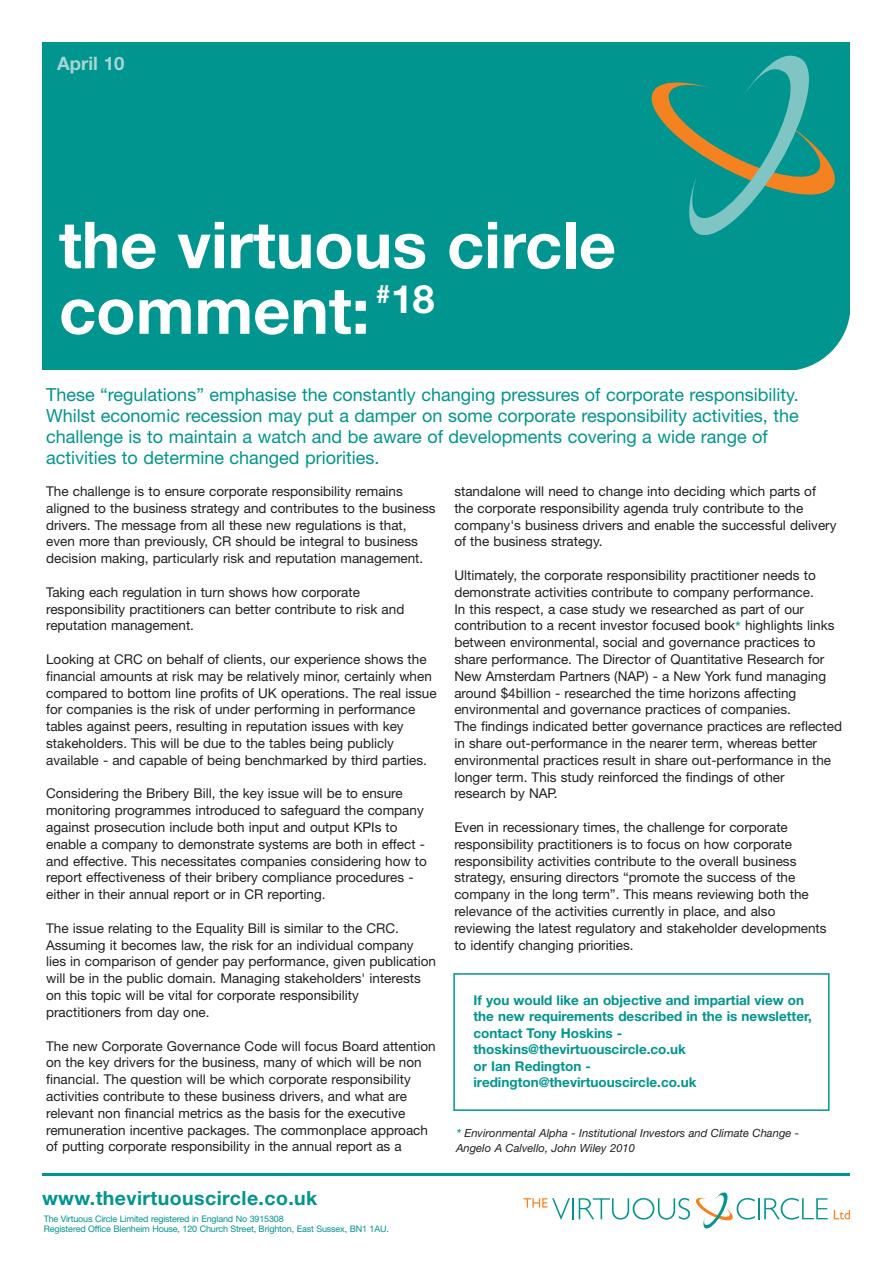
<style>
.page{position:relative;width:893px;height:1263px;background:#fff}
.page>*{position:absolute;margin:0;border:0;box-sizing:border-box;transform-origin:0 0}
.t1{font:700 64.8px/65.6px "Helvetica Neue";color:#fff}
.t2{font:700 39.15px "Helvetica Neue";color:#fff}
.t3{font:700 19.5px "Helvetica Neue";letter-spacing:.02em;color:#00958e}
.t4{font:700 18.6px "Helvetica Neue";color:#a7d5d5}
.t5{font:18px/21px "Helvetica Neue";color:#00958e}
.t6{font:13.5px/16.8px "Helvetica Neue";color:#231f20}
.t7{font:700 13.5px/16.5px "Helvetica Neue";color:#00958e}
.t8{font:italic 11.25px/15px "Helvetica Neue";color:#231f20}
.t9{font:9px/10.5px "Helvetica Neue";letter-spacing:-.015em;color:#00958e}
.s1{font-size:16.5px;color:#00958e}
.s2{font-size:14.25px;color:#00958e}
</style>
<div class="page">
<div style="left:43px;top:43px;width:807px;height:327px;background:#00958e"></div>
<svg style="left:652px;top:55px;width:183px;height:180px"></svg>
<hr style="left:43px;top:1174px;width:807px;height:2px;background:#00958e">
<hr style="left:572px;top:1198px;width:2px;height:21px;background:#00958e">
<svg style="left:523px;top:1198px;width:47px;height:21px"></svg>
<svg style="left:579px;top:1192px;width:249px;height:36px"></svg>
<svg style="left:834px;top:1210px;width:16px;height:9px"></svg>
<div style="left:453px;top:973px;width:377px;height:138px;border:2px solid #00958e"></div>
<svg style="left:796px;top:314px;width:54px;height:56px"></svg>
<h3 class="t4" style="left:57px;top:56px;width:69px">April 10</h3>
<h1 class="t1" style="left:59px;top:218px;width:559px">the virtuous circle comment:</h1>
<h2 class="t2" style="left:376px;top:285px;width:60px"><sup>#</sup>18</h2>
<p class="t5" style="left:46px;top:386px;width:754px">These “regulations” emphasise the constantly changing pressures of corporate responsibility.<br>Whilst economic recession may put a damper on some corporate responsibility activities, the challenge is to maintain a watch and be aware of developments covering a wide range of activities to determine changed priorities.</p>
<p class="t6" style="left:46px;top:484px;width:391px">The challenge is to ensure corporate responsibility remains aligned to the business strategy and contributes to the business drivers. The message from all these new regulations is that, even more than previously, CR should be integral to business decision making, particularly risk and reputation management.</p>
<p class="t6" style="left:46px;top:585px;width:360px">Taking each regulation in turn shows how corporate responsibility practitioners can better contribute to risk and reputation management.</p>
<p class="t6" style="left:46px;top:652px;width:392px">Looking at CRC on behalf of clients, our experience shows the financial amounts at risk may be relatively minor, certainly when compared to bottom line profits of UK operations. The real issue for companies is the risk of under performing in performance tables against peers, resulting in reputation issues with key stakeholders. This will be due to the tables being publicly available - and capable of being benchmarked by third parties.</p>
<p class="t6" style="left:46px;top:786px;width:382px">Considering the Bribery Bill, the key issue will be to ensure monitoring programmes introduced to safeguard the company against prosecution include both input and output KPIs to enable a company to demonstrate systems are both in effect - and effective. This necessitates companies considering how to report effectiveness of their bribery compliance procedures - either in their annual report or in CR reporting.</p>
<p class="t6" style="left:46px;top:921px;width:391px">The issue relating to the Equality Bill is similar to the CRC.<br>Assuming it becomes law, the risk for an individual company lies in comparison of gender pay performance, given publication will be in the public domain. Managing stakeholders' interests on this topic will be vital for corporate responsibility practitioners from day one.</p>
<p class="t6" style="left:46px;top:1038px;width:391px">The new Corporate Governance Code will focus Board attention on the key drivers for the business, many of which will be non financial. The question will be which corporate responsibility activities contribute to these business drivers, and what are relevant non financial metrics as the basis for the executive remuneration incentive packages. The commonplace approach of putting corporate responsibility in the annual report as a</p>
<h3 class="t3" style="left:42px;top:1191px;width:277px">www.thevirtuouscircle.co.uk</h3>
<p class="t9" style="left:44px;top:1214px;width:347px">The Virtuous Circle Limited registered in England No 3915308<br>Registered Office Blenheim House, 120 Church Street, Brighton, East Sussex, BN1 1AU.</p>
<p class="t6" style="left:454px;top:484px;width:384px">standalone will need to change into deciding which parts of the corporate responsibility agenda truly contribute to the company's business drivers and enable the successful delivery of the business strategy.</p>
<p class="t6" style="left:454px;top:568px;width:389px">Ultimately, the corporate responsibility practitioner needs to demonstrate activities contribute to company performance.<br>In this respect, a case study we researched as part of our contribution to a recent investor focused book<span class="s1">*</span> highlights links between environmental, social and governance practices to share performance. The Director of Quantitative Research for New Amsterdam Partners (NAP) - a New York fund managing around $4billion - researched the time horizons affecting environmental and governance practices of companies.<br>The findings indicated better governance practices are reflected in share out-performance in the nearer term, whereas better environmental practices result in share out-performance in the longer term. This study reinforced the findings of other<br>research by NAP.</p>
<p class="t6" style="left:454px;top:820px;width:374px">Even in recessionary times, the challenge for corporate responsibility practitioners is to focus on how corporate responsibility activities contribute to the overall business strategy, ensuring directors “promote the success of the company in the long term”. This means reviewing both the relevance of the activities currently in place, and also reviewing the latest regulatory and stakeholder developments to identify changing priorities.</p>
<p class="t7" style="left:473px;top:993px;width:340px">If you would like an objective and impartial view on the new requirements described in the is newsletter, contact Tony Hoskins - thoskins@thevirtuouscircle.co.uk<br>or Ian Redington - iredington@thevirtuouscircle.co.uk</p>
<p class="t8" style="left:456px;top:1126px;width:345px"><span class="s2">*</span> Environmental Alpha - Institutional Investors and Climate Change -<br>Angelo A Calvello, John Wiley 2010</p>
</div>
